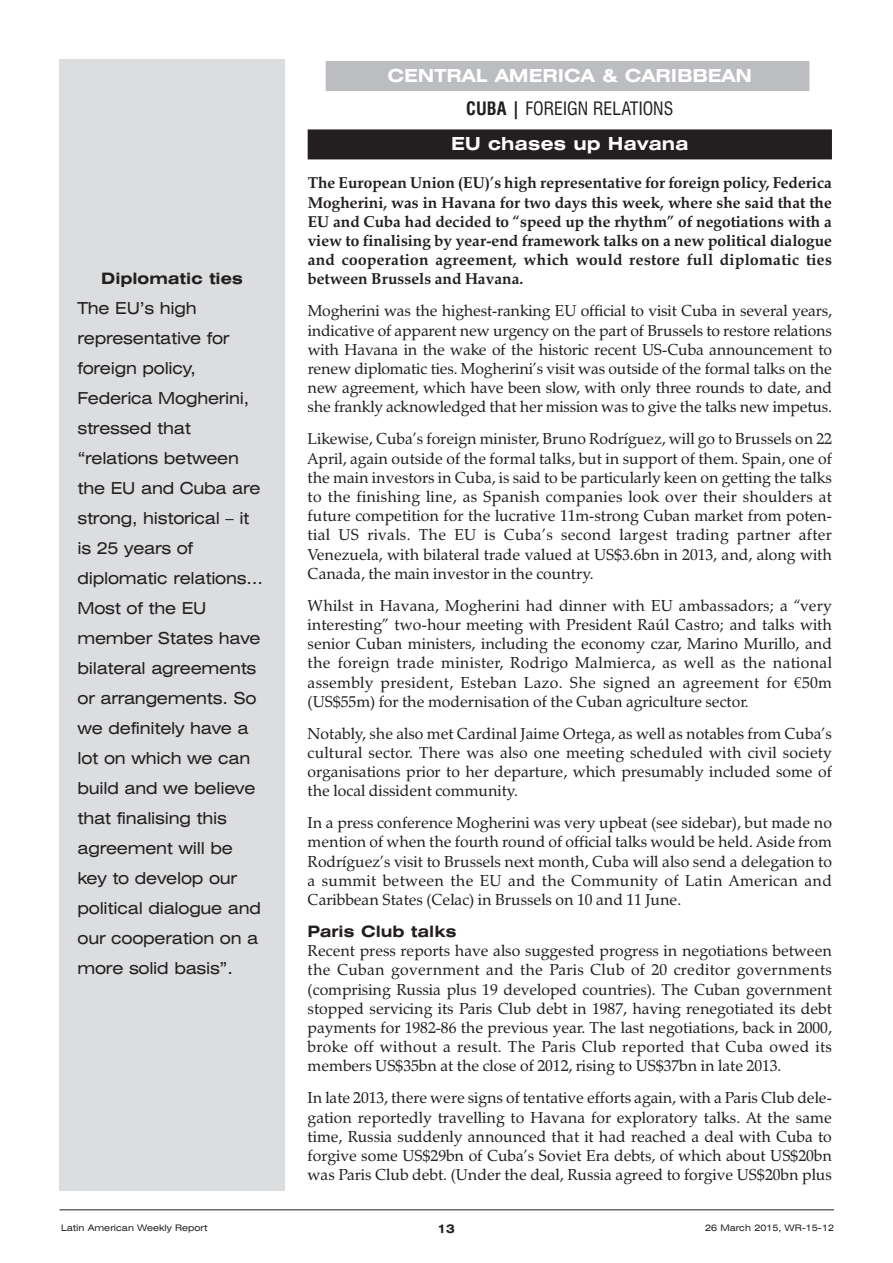
<style>
.page{position:relative;width:893px;height:1263px;background:#fff}
.page>*{position:absolute;margin:0;border:0;box-sizing:border-box;transform-origin:0 0}
.t1{font:700 expanded 18px/32.7px "Swiss 721 BT";color:#fff;text-align:center}
.t2{font:expanded 16.5px/30px "Swiss 721 BT";letter-spacing:-.015em;color:#231f20}
.t3{font:15.75px/19.2px "Zapf Calligraphic 801 BT";color:#231f20;text-align:justify}
.t4{font:700 15.75px/19.2px "Zapf Calligraphic 801 BT";letter-spacing:.02em;color:#231f20;text-align:justify}
.t5{font:700 expanded 15.75px "Swiss 721 BT";color:#231f20}
.t6{font:700 expanded 12px "Swiss 721 BT";color:#231f20}
.t7{font:expanded 9px "Swiss 721 BT";color:#231f20}
.s1{font-stretch:condensed;color:#231f20}
.s2{font-weight:400;font-stretch:condensed;color:#231f20}
</style>
<div class="page">
<div style="left:326px;top:61px;width:483px;height:30px;background:#bcbdc0"></div>
<div style="left:308px;top:129px;width:524px;height:30px;background:#231f20"></div>
<div style="left:60px;top:60px;width:225px;height:1131px;background:#dcdddf"></div>
<hr style="left:60px;top:1209px;width:774px;height:1px;background:#231f20">
<p class="t5" style="left:101px;top:269px;width:143px">Diplomatic ties</p>
<p class="t2" style="left:78px;top:293px;width:187px">The EU’s high representative for foreign policy,<br>Federica Mogherini, stressed that “relations between the EU and Cuba are strong, historical – it is 25 years of diplomatic relations…<br>Most of the EU member States have bilateral agreements or arrangements. So we definitely have a lot on which we can build and we believe that finalising this agreement will be key to develop our political dialogue and our cooperation on a more solid basis”.</p>
<p class="t1" style="left:388px;top:59px;width:366px">CENTRAL AMERICA &amp; CARIBBEAN<br><span class="s1">CUBA |</span> <span class="s2">FOREIGN RELATIONS</span></p>
<p class="t1" style="left:451px;top:128px;width:239px">EU chases up Havana</p>
<p class="t4" style="left:308px;top:173px;width:526px">The European Union (EU)’s high representative for foreign policy, Federica Mogherini, was in Havana for two days this week, where she said that the EU and Cuba had decided to “speed up the rhythm” of negotiations with a view to finalising by year-end framework talks on a new political dialogue and cooperation agreement, which would restore full diplomatic ties between Brussels and Havana.</p>
<p class="t3" style="left:308px;top:301px;width:526px">Mogherini was the highest-ranking EU official to visit Cuba in several years, indicative of apparent new urgency on the part of Brussels to restore relations with Havana in the wake of the historic recent US-Cuba announcement to renew diplomatic ties. Mogherini’s visit was outside of the formal talks on the new agreement, which have been slow, with only three rounds to date, and she frankly acknowledged that her mission was to give the talks new impetus.</p>
<p class="t3" style="left:308px;top:429px;width:526px">Likewise, Cuba’s foreign minister, Bruno Rodríguez, will go to Brussels on 22<br>April, again outside of the formal talks, but in support of them. Spain, one of the main investors in Cuba, is said to be particularly keen on getting the talks to the finishing line, as Spanish companies look over their shoulders at future competition for the lucrative 11m-strong Cuban market from poten&shy;tial US rivals. The EU is Cuba’s second largest trading partner after Venezuela, with bilateral trade valued at US$3.6bn in 2013, and, along with Canada, the main investor in the country.</p>
<p class="t3" style="left:308px;top:596px;width:526px">Whilst in Havana, Mogherini had dinner with EU ambassadors; a “very interesting” two-hour meeting with President Raúl Castro; and talks with senior Cuban ministers, including the economy czar, Marino Murillo, and the foreign trade minister, Rodrigo Malmierca, as well as the national assembly president, Esteban Lazo. She signed an agreement for €50m (US$55m) for the modernisation of the Cuban agriculture sector.</p>
<p class="t3" style="left:308px;top:724px;width:526px">Notably, she also met Cardinal Jaime Ortega, as well as notables from Cuba’s cultural sector. There was also one meeting scheduled with civil society organisations prior to her departure, which presumably included some of the local dissident community.</p>
<p class="t3" style="left:308px;top:813px;width:526px">In a press conference Mogherini was very upbeat (see sidebar), but made no mention of when the fourth round of official talks would be held. Aside from Rodríguez’s visit to Brussels next month, Cuba will also send a delegation to a summit between the EU and the Community of Latin American and Caribbean States (Celac) in Brussels on 10 and 11 June.</p>
<p class="t5" style="left:308px;top:922px;width:151px">Paris Club talks</p>
<p class="t3" style="left:308px;top:941px;width:526px">Recent press reports have also suggested progress in negotiations between the Cuban government and the Paris Club of 20 creditor governments (comprising Russia plus 19 developed countries). The Cuban government stopped servicing its Paris Club debt in 1987, having renegotiated its debt payments for 1982-86 the previous year. The last negotiations, back in 2000, broke off without a result. The Paris Club reported that Cuba owed its members US$35bn at the close of 2012, rising to US$37bn in late 2013.</p>
<p class="t3" style="left:308px;top:1088px;width:526px">In late 2013, there were signs of tentative efforts again, with a Paris Club dele&shy;gation reportedly travelling to Havana for exploratory talks. At the same time, Russia suddenly announced that it had reached a deal with Cuba to forgive some US$29bn of Cuba’s Soviet Era debts, of which about US$20bn was Paris Club debt. (Under the deal, Russia agreed to forgive US$20bn plus</p>
<p class="t7" style="left:61px;top:1223px;width:148px">Latin American Weekly Report</p>
<p class="t6" style="left:437px;top:1221px;width:19px">13</p>
<p class="t7" style="left:705px;top:1223px;width:131px">26 March 2015, WR-15-12</p>
</div>
